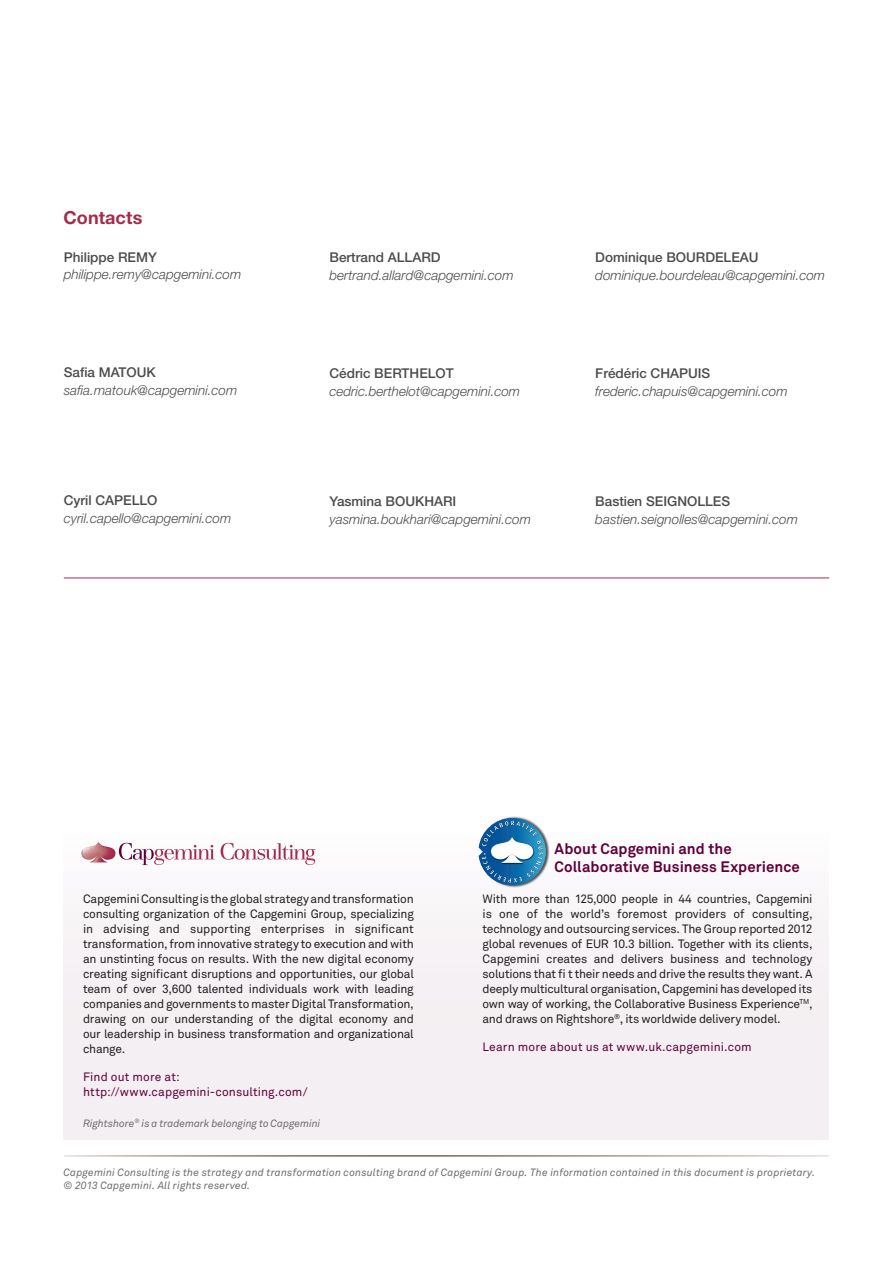
<style>
.page{position:relative;width:893px;height:1263px;background:#fff}
.page>*{position:absolute;margin:0;border:0;box-sizing:border-box;transform-origin:0 0}
.t1{font:700 18px "Helvetica Neue LT Std";letter-spacing:.005em;color:#a52b4c}
.t2{font:700 15px/18px "Akkurat Pro";letter-spacing:.005em;color:#5f0039}
.t3{font:italic 300 13.5px "Helvetica Neue";color:#4b4c4d}
.t4{font:500 13.5px "Helvetica Neue";color:#4b4c4d}
.t5{font:12px/15px "Akkurat Pro";letter-spacing:-.02em;color:#231f20;text-align:justify}
.t6{font:12px/15px "Akkurat Pro";letter-spacing:.01em;color:#5f0039}
.t7{font:italic 10.5px/13.5px "Akkurat Pro";letter-spacing:.01em;color:#6c6d70}
</style>
<div class="page">
<div style="left:64px;top:810px;width:765px;height:329px;background:linear-gradient(to right,#f7f3f5,#f7f3f5)"></div>
<svg style="left:221px;top:843px;width:94px;height:22px"></svg>
<svg style="left:82px;top:842px;width:133px;height:23px"></svg>
<img style="left:478px;top:815px;width:72px;height:73px">
<svg style="left:479px;top:818px;width:67px;height:67px"></svg>
<hr style="left:64px;top:578px;width:765px;height:1px;background:#a52b4c">
<h1 class="t1" style="left:64px;top:206px;width:80px">Contacts</h1>
<p class="t4" style="left:64px;top:249px;width:95px">Philippe REMY</p>
<p class="t3" style="left:64px;top:267px;width:179px">philippe.remy@capgemini.com</p>
<p class="t4" style="left:330px;top:249px;width:113px">Bertrand ALLARD</p>
<p class="t3" style="left:330px;top:267px;width:186px">bertrand.allard@capgemini.com</p>
<p class="t4" style="left:595px;top:249px;width:165px">Dominique BOURDELEAU</p>
<p class="t3" style="left:595px;top:267px;width:231px">dominique.bourdeleau@capgemini.com</p>
<p class="t4" style="left:64px;top:364px;width:94px">Safia MATOUK</p>
<p class="t3" style="left:64px;top:382px;width:175px">safia.matouk@capgemini.com</p>
<p class="t4" style="left:330px;top:365px;width:126px">Cédric BERTHELOT</p>
<p class="t3" style="left:330px;top:383px;width:192px">cedric.berthelot@capgemini.com</p>
<p class="t4" style="left:595px;top:365px;width:117px">Frédéric CHAPUIS</p>
<p class="t3" style="left:595px;top:383px;width:194px">frederic.chapuis@capgemini.com</p>
<p class="t4" style="left:64px;top:492px;width:95px">Cyril CAPELLO</p>
<p class="t3" style="left:64px;top:510px;width:169px">cyril.capello@capgemini.com</p>
<p class="t4" style="left:330px;top:493px;width:128px">Yasmina BOUKHARI</p>
<p class="t3" style="left:330px;top:511px;width:203px">yasmina.boukhari@capgemini.com</p>
<p class="t4" style="left:595px;top:493px;width:136px">Bastien SEIGNOLLES</p>
<p class="t3" style="left:595px;top:511px;width:204px">bastien.seignolles@capgemini.com</p>
<p class="t2" style="left:555px;top:840px;width:247px">About Capgemini and the<br>Collaborative Business Experience</p>
<p class="t5" style="left:83px;top:892px;width:332px">Capgemini Consulting is the global strategy and transformation consulting organization of the Capgemini Group, specializing in advising and supporting enterprises in significant transformation, from innovative strategy to execution and with an unstinting focus on results. With the new digital economy creating significant disruptions and opportunities, our global team of over 3,600 talented individuals work with leading companies and governments to master Digital Transformation, drawing on our understanding of the digital economy and our leadership in business transformation and organizational change.</p>
<p class="t6" style="left:83px;top:1069px;width:226px">Find out more at: http://www.capgemini-consulting.com/</p>
<p class="t7" style="left:83px;top:1116px;width:239px">Rightshore<sup>®</sup> is a trademark belonging to Capgemini</p>
<p class="t5" style="left:483px;top:892px;width:332px">With more than 125,000 people in 44 countries, Capgemini is one of the world’s foremost providers of consulting, technology and outsourcing services. The Group reported 2012 global revenues of EUR 10.3 billion. Together with its clients, Capgemini creates and delivers business and technology solutions that fi t their needs and drive the results they want. A deeply multicultural organisation, Capgemini has developed its own way of working, the Collaborative Business Experience<sup>TM</sup>, and draws on Rightshore<sup>®</sup>, its worldwide delivery model.</p>
<p class="t6" style="left:483px;top:1039px;width:271px">Learn more about us at www.uk.capgemini.com</p>
<p class="t7" style="left:64px;top:1166px;width:753px">Capgemini Consulting is the strategy and transformation consulting brand of Capgemini Group. The information contained in this document is proprietary. © 2013 Capgemini. All rights reserved.</p>
</div>
